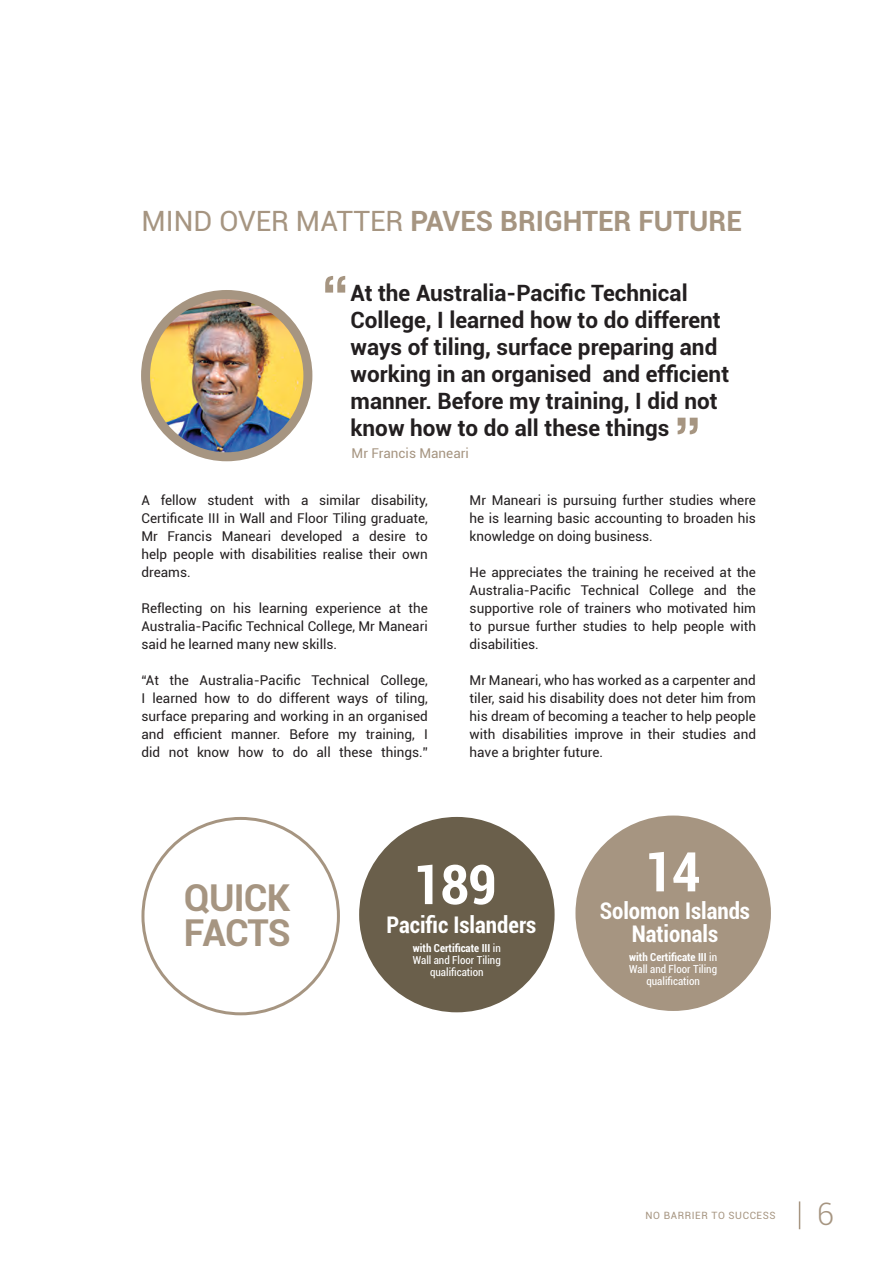
<style>
.page{position:relative;width:893px;height:1264px;background:#fff}
.page>*{position:absolute;margin:0;border:0;box-sizing:border-box;transform-origin:0 0}
.t1{font:700 condensed 54.75px "Roboto";color:#fff}
.t2{font:700 37.05px/35.4px "Roboto";letter-spacing:-.025em;color:#a69581}
.t3{font:300 30.9px "Roboto";color:#a69581}
.t4{font:700 27.9px "Roboto";color:#a69581}
.t5{font:700 condensed 22.95px "Roboto";color:#fff}
.t6{font:700 22.5px/27px "Roboto";color:#231f20}
.t7{font:13.5px/18px "Roboto";color:#231f20;text-align:justify}
.t8{font:13.5px "Roboto";color:#a69581}
.t9{font:condensed 11.1px "Roboto";color:#fff}
.t10{font:700 condensed 11.1px "Roboto";color:#fff}
.t11{font:10.05px "Roboto";letter-spacing:.06em;color:#a69581}
.s1{font-weight:400}
</style>
<div class="page">
<hr style="left:798px;top:1201px;width:2px;height:28px;background:#a69581">
<div style="left:359px;top:817px;width:195px;height:195px;background:#6a5f4b;border-radius:50%"></div>
<div style="left:575px;top:815px;width:196px;height:196px;background:#a69581;border-radius:50%"></div>
<img style="left:145px;top:294px;width:163px;height:163px;border-radius:81px">
<div style="left:141px;top:290px;width:171px;height:171px;border:9px solid #a69581;border-radius:50%"></div>
<svg style="left:325px;top:276px;width:20px;height:17px"></svg>
<svg style="left:677px;top:418px;width:20px;height:16px"></svg>
<p class="t4" style="left:141px;top:201px;width:602px"><span class="s1">MIND OVER MATTER</span> PAVES BRIGHTER FUTURE</p>
<p class="t6" style="left:350px;top:278px;width:338px">At the Australia-Pacific Technical</p>
<p class="t6" style="left:350px;top:305px;width:380px">College, I learned how to do different ways of tiling, surface preparing and working in an organised and efficient manner. Before my training, I did not know how to do all these things</p>
<p class="t8" style="left:351px;top:443px;width:119px">Mr Francis Maneari</p>
<p class="t7" style="left:141px;top:490px;width:288px">A fellow student with a similar disability, Certificate III in Wall and Floor Tiling graduate, Mr Francis Maneari developed a desire to help people with disabilities realise their own dreams.</p>
<p class="t7" style="left:141px;top:598px;width:288px">Reflecting on his learning experience at the Australia-Pacific Technical College, Mr Maneari said he learned many new skills.</p>
<p class="t7" style="left:141px;top:670px;width:288px">“At the Australia-Pacific Technical College, I learned how to do different ways of tiling, surface preparing and working in an organised and efficient manner. Before my training, I did not know how to do all these things.”</p>
<p class="t7" style="left:469px;top:490px;width:288px">Mr Maneari is pursuing further studies where he is learning basic accounting to broaden his knowledge on doing business.</p>
<p class="t7" style="left:469px;top:562px;width:288px">He appreciates the training he received at the Australia-Pacific Technical College and the supportive role of trainers who motivated him to pursue further studies to help people with disabilities.</p>
<p class="t7" style="left:469px;top:670px;width:288px">Mr Maneari, who has worked as a carpenter and tiler, said his disability does not deter him from his dream of becoming a teacher to help people with disabilities improve in their studies and have a brighter future.</p>
<p class="t2" style="left:184px;top:878px;width:108px">QUICK<br>FACTS</p>
<p class="t1" style="left:412px;top:846px;width:86px">189</p>
<p class="t5" style="left:386px;top:909px;width:151px">Pacific Islanders</p>
<p class="t10" style="left:413px;top:940px;width:89px">with Certificate III <span class="s1">in</span></p>
<p class="t9" style="left:413px;top:952px;width:89px">Wall and Floor Tiling</p>
<p class="t9" style="left:430px;top:964px;width:55px">qualification</p>
<p class="t1" style="left:644px;top:833px;width:58px">14</p>
<p class="t5" style="left:599px;top:894px;width:152px">Solomon Islands</p>
<p class="t5" style="left:631px;top:918px;width:88px">Nationals</p>
<p class="t10" style="left:629px;top:949px;width:89px">with Certificate III <span class="s1">in</span></p>
<p class="t9" style="left:629px;top:961px;width:89px">Wall and Floor Tiling</p>
<p class="t9" style="left:646px;top:973px;width:55px">qualification</p>
<p class="t11" style="left:645px;top:1208px;width:132px">NO BARRIER TO SUCCESS</p>
<p class="t3" style="left:816px;top:1192px;width:19px">6</p>
</div>
